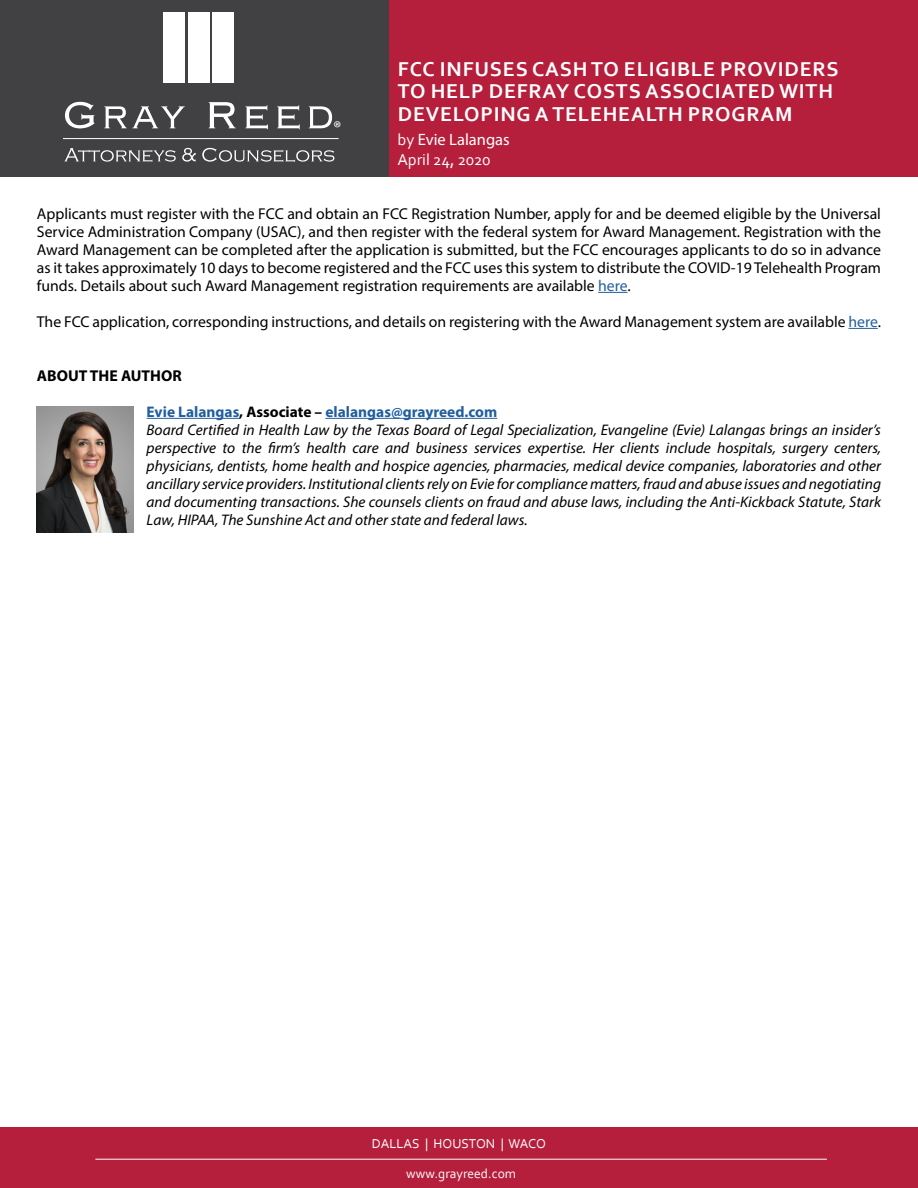
<style>
.page{position:relative;width:918px;height:1188px;background:#fff}
.page>*{position:absolute;margin:0;border:0;box-sizing:border-box;transform-origin:0 0}
.t1{font:700 21px/22.5px "Corbel";letter-spacing:.04em;color:#fff}
.t2{font:18.6px "Myriad Pro";color:#fff}
.t3{font:16.5px "Myriad Pro";color:#fff}
.t4{font:16.5px "Corbel";color:#fff}
.t5{font:15.75px/18px "Myriad Pro";color:#000;text-align:justify}
.t6{font:700 15.75px "Myriad Pro";color:#000}
.t7{font:italic 15.3px/18px "Myriad Pro";color:#000}
.t8{font:13.5px "Corbel";color:#fff}
.s1{font-family:"Corbel"}
.s2{color:#215e9e}
.s3{font-weight:700;font-style:normal;color:#215e9e}
.s4{font-weight:700;font-style:normal}
</style>
<div class="page">
<div style="left:388px;top:0;width:530px;height:176px;background:#b51f3c"></div>
<div style="left:0;top:0;width:388px;height:176px;background:#414042"></div>
<svg style="left:64px;top:148px;width:112px;height:14px"></svg>
<svg style="left:182px;top:148px;width:14px;height:14px"></svg>
<svg style="left:202px;top:148px;width:132px;height:14px"></svg>
<svg style="left:65px;top:102px;width:29px;height:26px"></svg>
<svg style="left:104px;top:106px;width:81px;height:22px"></svg>
<svg style="left:209px;top:102px;width:27px;height:26px"></svg>
<svg style="left:245px;top:105px;width:23px;height:24px"></svg>
<svg style="left:277px;top:105px;width:23px;height:24px"></svg>
<svg style="left:309px;top:106px;width:23px;height:22px"></svg>
<hr style="left:63px;top:138px;width:276px;height:1px;background:#fff">
<div style="left:164px;top:12px;width:21px;height:71px;background:#fff"></div>
<div style="left:188px;top:12px;width:21px;height:71px;background:#fff"></div>
<div style="left:213px;top:12px;width:21px;height:71px;background:#fff"></div>
<hr style="left:598px;top:292px;width:30px;height:1px;background:#215e9e">
<svg style="left:849px;top:328px;width:29px;height:1px"></svg>
<hr style="left:147px;top:418px;width:92px;height:1px;background:#215e9e">
<hr style="left:325px;top:418px;width:172px;height:1px;background:#215e9e">
<div style="left:0;top:1127px;width:918px;height:61px;background:#b51f3c"></div>
<hr style="left:95px;top:1159px;width:732px;height:1px;background:#fff">
<img style="left:37px;top:407px;width:96px;height:125px">
<p class="t2" style="left:333px;top:116px;width:9px">®</p>
<h1 class="t1" style="left:398px;top:57px;width:442px">FCC INFUSES CASH TO ELIGIBLE PROVIDERS<br>TO HELP DEFRAY COSTS ASSOCIATED WITH<br>DEVELOPING A TELEHEALTH PROGRAM</h1>
<p class="t3" style="left:398px;top:129px;width:114px"><span class="s1">by</span> Evie Lalangas</p>
<p class="t4" style="left:398px;top:149px;width:95px">April 24, 2020</p>
<p class="t5" style="left:37px;top:204px;width:846px">Applicants must register with the FCC and obtain an FCC Registration Number, apply for and be deemed eligible by the Universal Service Administration Company (USAC), and then register with the federal system for Award Management. Registration with the Award Management can be completed after the application is submitted, but the FCC encourages applicants to do so in advance as it takes approximately 10 days to become registered and the FCC uses this system to distribute the COVID-19 Telehealth Program funds. Details about such Award Management registration requirements are available <span class="s2">here</span>.</p>
<p class="t5" style="left:37px;top:312px;width:846px">The FCC application, corresponding instructions, and details on registering with the Award Management system are available <span class="s2">here</span>.</p>
<p class="t6" style="left:37px;top:365px;width:146px">ABOUT THE AUTHOR</p>
<p class="t7" style="left:147px;top:402px;width:736px"><span class="s3">Evie Lalangas</span><span class="s4">, Associate –</span> <span class="s3">elalangas@grayreed.com<br></span>Board Certified in Health Law by the Texas Board of Legal Specialization, Evangeline (Evie) Lalangas brings an insider’s perspective to the firm’s health care and business services expertise. Her clients include hospitals, surgery centers, physicians, dentists, home health and hospice agencies, pharmacies, medical device companies, laboratories and other ancillary service providers. Institutional clients rely on Evie for compliance matters, fraud and abuse issues and negotiating and documenting transactions. She counsels clients on fraud and abuse laws, including the Anti-Kickback Statute, Stark Law, HIPAA, The Sunshine Act and other state and federal laws.</p>
<p class="t8" style="left:372px;top:1135px;width:176px">DALLAS | HOUSTON | WACO</p>
<p class="t8" style="left:406px;top:1165px;width:111px">www.grayreed.com</p>
</div>
